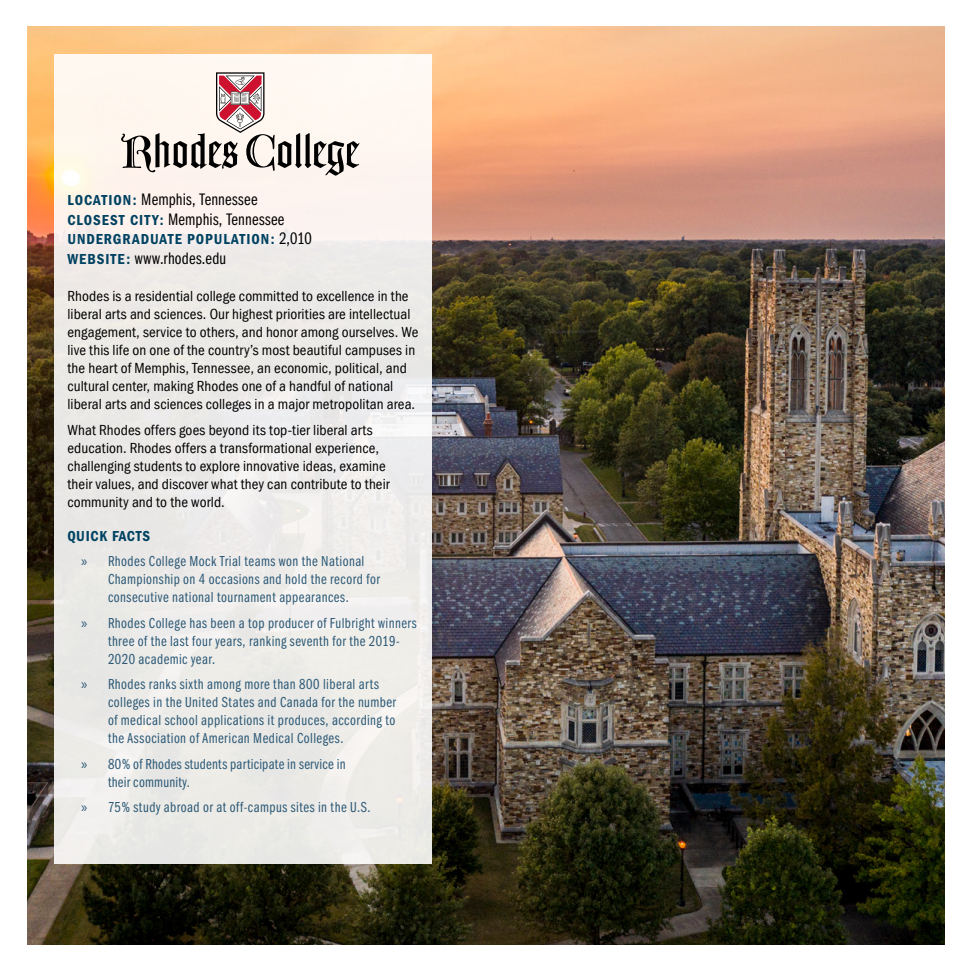
<style>
.page{position:relative;width:972px;height:972px;background:#fff}
.page>*{position:absolute;margin:0;border:0;box-sizing:border-box;transform-origin:0 0}
.t1{font:17.25px/19.5px "Franklin Gothic Book Cmpr";letter-spacing:.01em;color:#000}
.t2{font:condensed 15px/18px "Franklin Gothic";letter-spacing:.005em;color:#000}
.t3{font:15px/18px "Franklin Gothic Book Cmpr";letter-spacing:.03em;color:#2c5976}
.t4{font:600 condensed 15px "Franklin Gothic";letter-spacing:.055em;color:#004261}
.s1{font-family:"Franklin Gothic";font-weight:600;font-stretch:condensed;font-size:15px;color:#004261}
.s2{font-family:"Franklin Gothic Book Cmpr";font-weight:400;font-stretch:normal;font-size:17.25px;color:#000}
.s3{font-family:"Myriad Pro"}
</style>
<div class="page">
<img style="left:27px;top:27px;width:918px;height:918px">
<div style="left:54px;top:54px;width:378px;height:810px;background:linear-gradient(to bottom,#faf3ee,#e7e8e7)"></div>
<svg style="left:121px;top:72px;width:238px;height:104px"></svg>
<p class="t1" style="left:68px;top:190px;width:218px"><span class="s1">LOCATION:</span> Memphis, Tennessee<br><span class="s1">CLOSEST CITY:</span> Memphis, Tennessee</p>
<p class="t4" style="left:68px;top:231px;width:246px">UNDERGRADUATE POPULATION: <span class="s2">2,010</span></p>
<p class="t1" style="left:68px;top:249px;width:160px"><span class="s1">WEBSITE:</span> www.rhodes.edu</p>
<p class="t2" style="left:68px;top:288px;width:352px">Rhodes is a residential college committed to excellence in the liberal arts and sciences. Our highest priorities are intellectual engagement, service to others, and honor among ourselves. We live this life on one of the country’s most beautiful campuses in the heart of Memphis, Tennessee, an economic, political, and cultural center, making Rhodes one of a handful of national liberal arts and sciences colleges in a major metropolitan area.</p>
<p class="t2" style="left:68px;top:421px;width:324px">What Rhodes offers goes beyond its top-tier liberal arts education. Rhodes offers a transformational experience, challenging students to explore innovative ideas, examine their values, and discover what they can contribute to their community and to the world.</p>
<p class="t4" style="left:68px;top:528px;width:84px">QUICK FACTS</p>
<p class="t3" style="left:108px;top:552px;width:273px;text-indent:-27px"><span class="s3">»</span> Rhodes College Mock Trial teams won the National<br>Championship on 4 occasions and hold the record for consecutive national tournament appearances.</p>
<p class="t3" style="left:108px;top:614px;width:310px;text-indent:-27px"><span class="s3">»</span> Rhodes College has been a top producer of Fulbright winners three of the last four years, ranking seventh for the 2019-<br>2020 academic year.</p>
<p class="t3" style="left:108px;top:675px;width:290px;text-indent:-27px"><span class="s3">»</span> Rhodes ranks sixth among more than 800 liberal arts colleges in the United States and Canada for the number of medical school applications it produces, according to the Association of American Medical Colleges.</p>
<p class="t3" style="left:108px;top:755px;width:239px;text-indent:-27px"><span class="s3">»</span> 80% of Rhodes students participate in service in their community.</p>
<p class="t3" style="left:81px;top:798px;width:291px"><span class="s3">»</span> 75% study abroad or at off-campus sites in the U.S.</p>
</div>
